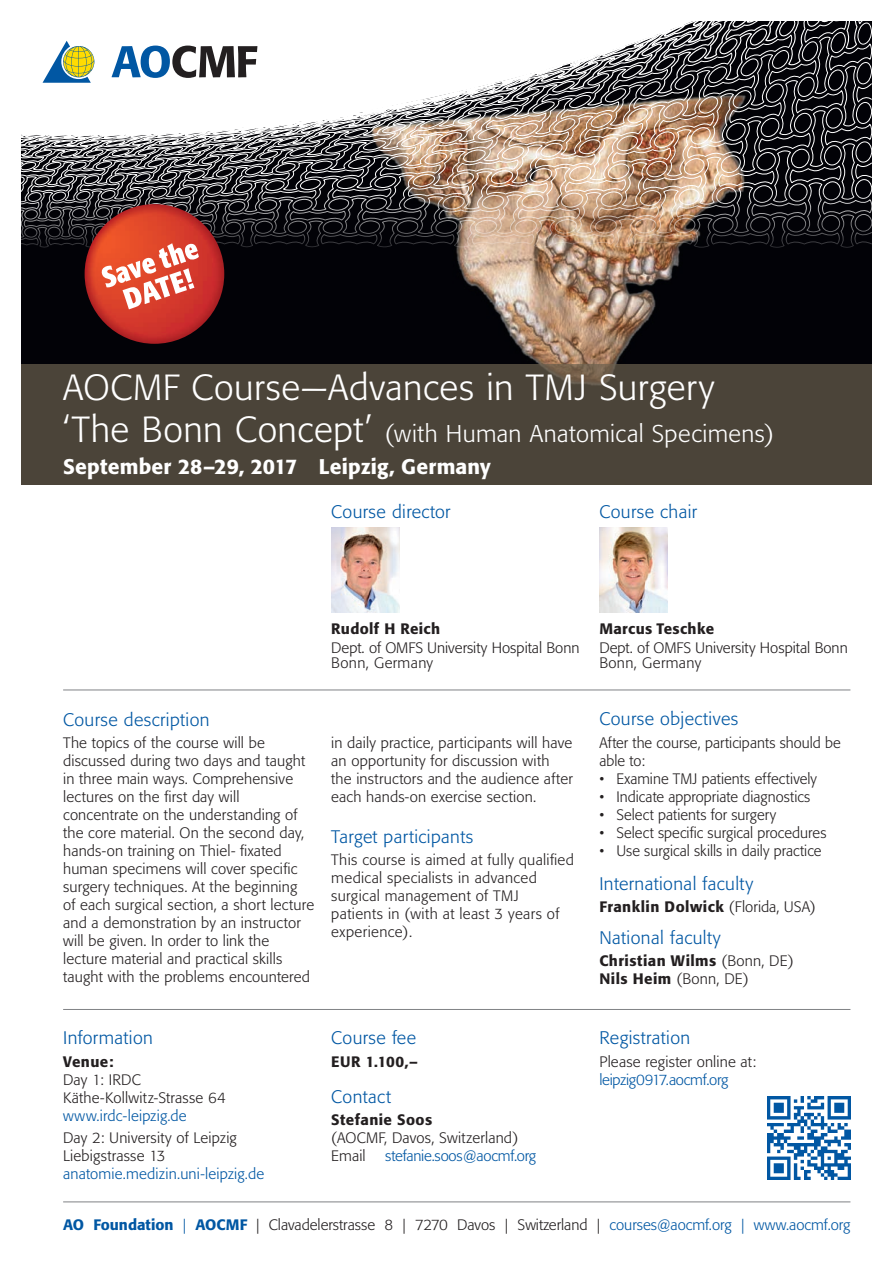
<style>
.page{position:relative;width:893px;height:1263px;background:#fff}
.page>*{position:absolute;margin:0;border:0;box-sizing:border-box;transform-origin:0 0}
.t1{font:300 36px "Formata BQ";letter-spacing:.015em;color:#fff}
.t2{font:300 24px "Formata BQ";letter-spacing:.015em;color:#fff}
.t3{font:500 21px "Formata BQ";letter-spacing:.01em;color:#fff}
.t4{font:300 18px "Formata BQ";letter-spacing:.025em;color:#0157a3}
.t5{font:300 15px/18px "Formata BQ";letter-spacing:.01em;color:#231f20}
.t6{font:500 15px/18px "Formata BQ";letter-spacing:.025em;color:#231f20}
.t7{font:300 15px "Formata BQ";color:#0157a3}
.s1{font-size:36px}
.s2{font-weight:300}
.s3{font-weight:500;color:#0157a3}
.s4{color:#0157a3}
</style>
<div class="page">
<img style="left:364px;top:309px;width:428px;height:56px">
<div style="left:21px;top:309px;width:343px;height:56px;background:#020207"></div>
<div style="left:792px;top:309px;width:80px;height:56px;background:#020207"></div>
<hr style="left:63px;top:1009px;width:787px;height:1px;background:#808285">
<hr style="left:63px;top:690px;width:787px;height:1px;background:#808285">
<div style="left:21px;top:365px;width:851px;height:120px;background:#4b4439"></div>
<hr style="left:63px;top:1201px;width:787px;height:1px;background:#808285">
<img style="left:85px;top:204px;width:139px;height:140px;border-radius:70px">
<svg style="left:21px;top:21px;width:851px;height:288px"></svg>
<img style="left:768px;top:1096px;width:82px;height:83px">
<img style="left:331px;top:527px;width:68px;height:86px">
<img style="left:599px;top:527px;width:68px;height:86px">
<h1 class="t1" style="left:63px;top:366px;width:653px">AOCMF Course—Advances in TMJ Surgery</h1>
<h2 class="t2" style="left:63px;top:420px;width:712px"><span class="s1">‘The Bonn Concept’</span> (with Human Anatomical Specimens)</h2>
<h3 class="t3" style="left:63px;top:453px;width:429px">September 28–29, 2017 Leipzig, Germany</h3>
<p class="t4" style="left:331px;top:501px;width:121px">Course director</p>
<p class="t4" style="left:599px;top:501px;width:99px">Course chair</p>
<p class="t6" style="left:331px;top:619px;width:110px">Rudolf H Reich</p>
<p class="t5" style="left:331px;top:640px;width:250px;line-height:15px">Dept. of OMFS University Hospital Bonn<br>Bonn, Germany</p>
<p class="t4" style="left:63px;top:709px;width:148px">Course description</p>
<p class="t5" style="left:63px;top:734px;width:253px">The topics of the course will be discussed during two days and taught in three main ways. Comprehensive lectures on the first day will concentrate on the understanding of the core material. On the second day, hands-on training on Thiel- fixated human specimens will cover specific surgery techniques. At the beginning<br>of each surgical section, a short lecture and a demonstration by an instructor will be given. In order to link the lecture material and practical skills taught with the problems encountered</p>
<p class="t5" style="left:331px;top:734px;width:243px">in daily practice, participants will have an opportunity for discussion with the instructors and the audience after each hands-on exercise section.</p>
<p class="t4" style="left:331px;top:826px;width:144px">Target participants</p>
<p class="t5" style="left:331px;top:851px;width:244px">This course is aimed at fully qualified medical specialists in advanced surgical management of TMJ patients in (with at least 3 years of experience).</p>
<p class="t4" style="left:63px;top:1027px;width:91px">Information</p>
<p class="t6" style="left:63px;top:1052px;width:52px">Venue:</p>
<p class="t5" style="left:63px;top:1070px;width:164px">Day 1: IRDC<br>Käthe-Kollwitz-Strasse 64</p>
<p class="t7" style="left:63px;top:1107px;width:125px">www.irdc-leipzig.de</p>
<p class="t5" style="left:63px;top:1129px;width:175px">Day 2: University of Leipzig<br>Liebigstrasse 13</p>
<p class="t7" style="left:63px;top:1165px;width:203px">anatomie.medizin.uni-leipzig.de</p>
<p class="t4" style="left:331px;top:1027px;width:86px">Course fee</p>
<p class="t6" style="left:331px;top:1052px;width:88px">EUR 1.100,–</p>
<p class="t4" style="left:331px;top:1086px;width:61px">Contact</p>
<p class="t6" style="left:331px;top:1110px;width:103px">Stefanie Soos</p>
<p class="t5" style="left:331px;top:1129px;width:189px">(AOCMF, Davos, Switzerland)<br>Email</p>
<p class="t7" style="left:385px;top:1147px;width:152px">stefanie.soos@aocmf.org</p>
<p class="t6" style="left:599px;top:619px;width:116px">Marcus Teschke</p>
<p class="t5" style="left:599px;top:640px;width:250px;line-height:15px">Dept. of OMFS University Hospital Bonn<br>Bonn, Germany</p>
<p class="t4" style="left:599px;top:708px;width:140px">Course objectives</p>
<p class="t5" style="left:599px;top:733px;width:243px">After the course, participants should be able to:</p>
<p class="t5" style="left:599px;top:769px;width:219px">• Examine TMJ patients effectively</p>
<p class="t5" style="left:599px;top:787px;width:212px">• Indicate appropriate diagnostics</p>
<p class="t5" style="left:599px;top:805px;width:178px">• Select patients for surgery</p>
<p class="t5" style="left:599px;top:823px;width:229px">• Select specific surgical procedures</p>
<p class="t5" style="left:599px;top:841px;width:224px">• Use surgical skills in daily practice</p>
<p class="t4" style="left:599px;top:873px;width:155px">International faculty</p>
<p class="t6" style="left:599px;top:898px;width:218px">Franklin Dolwick <span class="s2">(Florida, USA)</span></p>
<p class="t4" style="left:599px;top:927px;width:123px">National faculty</p>
<p class="t6" style="left:599px;top:951px;width:196px">Christian Wilms <span class="s2">(Bonn, DE)<br></span>Nils Heim <span class="s2">(Bonn, DE)</span></p>
<p class="t4" style="left:599px;top:1027px;width:93px">Registration</p>
<p class="t5" style="left:599px;top:1052px;width:158px">Please register online at:</p>
<p class="t7" style="left:599px;top:1071px;width:131px">leipzig0917.aocmf.org</p>
<p class="t5" style="left:63px;top:1216px;width:789px"><span class="s3">AO Foundation</span> <span class="s4">|</span> <span class="s3">AOCMF</span> | Clavadelerstrasse 8 | 7270 Davos | Switzerland | <span class="s4">courses@aocmf.org | www.aocmf.org</span></p>
</div>
